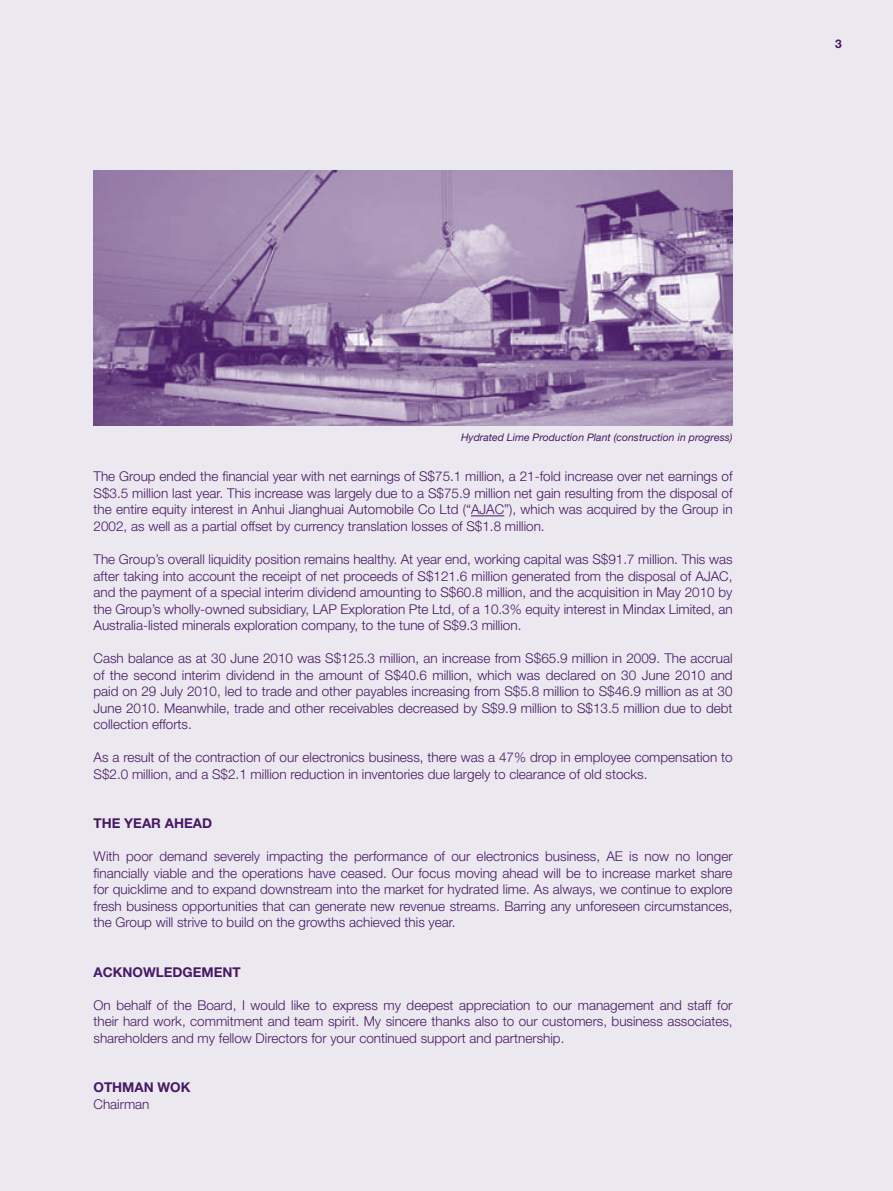
<style>
.page{position:relative;width:893px;height:1191px;background:#ece8ef}
.page>*{position:absolute;margin:0;border:0;box-sizing:border-box;transform-origin:0 0}
.t1{font:300 13.5px/16.5px "Helvetica Neue LT Std";color:#461964;text-align:justify}
.t2{font:700 13.5px "Helvetica Neue LT Std";color:#461964}
.t3{font:700 12px "Helvetica Neue LT Std";color:#461964}
.t4{font:italic 10.5px "Helvetica Neue LT Std";color:#461964}
</style>
<div class="page">
<hr style="left:471px;top:515px;width:33px;height:1px;background:#461964">
<img style="left:94px;top:170px;width:639px;height:255px">
<p class="t3" style="left:835px;top:36px;width:8px">3</p>
<p class="t4" style="left:461px;top:431px;width:273px">Hydrated Lime Production Plant (construction in progress)</p>
<p class="t1" style="left:94px;top:468px;width:641px">The Group ended the financial year with net earnings of S$75.1 million, a 21-fold increase over net earnings of S$3.5 million last year. This increase was largely due to a S$75.9 million net gain resulting from the disposal of the entire equity interest in Anhui Jianghuai Automobile Co Ltd (“AJAC”), which was acquired by the Group in 2002, as well as a partial offset by currency translation losses of S$1.8 million.</p>
<p class="t1" style="left:94px;top:550px;width:641px">The Group’s overall liquidity position remains healthy. At year end, working capital was S$91.7 million. This was after taking into account the receipt of net proceeds of S$121.6 million generated from the disposal of AJAC, and the payment of a special interim dividend amounting to S$60.8 million, and the acquisition in May 2010 by the Group’s wholly-owned subsidiary, LAP Exploration Pte Ltd, of a 10.3% equity interest in Mindax Limited, an Australia-listed minerals exploration company, to the tune of S$9.3 million.</p>
<p class="t1" style="left:94px;top:649px;width:641px">Cash balance as at 30 June 2010 was S$125.3 million, an increase from S$65.9 million in 2009. The accrual of the second interim dividend in the amount of S$40.6 million, which was declared on 30 June 2010 and paid on 29 July 2010, led to trade and other payables increasing from S$5.8 million to S$46.9 million as at 30<br>June 2010. Meanwhile, trade and other receivables decreased by S$9.9 million to S$13.5 million due to debt collection efforts.</p>
<p class="t1" style="left:94px;top:748px;width:641px">As a result of the contraction of our electronics business, there was a 47% drop in employee compensation to<br>S$2.0 million, and a S$2.1 million reduction in inventories due largely to clearance of old stocks.</p>
<p class="t2" style="left:94px;top:815px;width:120px">TH E YEAR AH EAD</p>
<p class="t1" style="left:94px;top:847px;width:641px">With poor demand severely impacting the performance of our electronics business, AE is now no longer financially viable and the operations have ceased. Our focus moving ahead will be to increase market share for quicklime and to expand downstream into the market for hydrated lime. As always, we continue to explore fresh business opportunities that can generate new revenue streams. Barring any unforeseen circumstances, the Group will strive to build on the growths achieved this year.</p>
<p class="t2" style="left:94px;top:963px;width:149px">ACKNOWLEDGEMENT</p>
<p class="t1" style="left:94px;top:996px;width:641px">On behalf of the Board, I would like to express my deepest appreciation to our management and staff for their hard work, commitment and team spirit. My sincere thanks also to our customers, business associates, shareholders and my fellow Directors for your continued support and partnership.</p>
<p class="t2" style="left:94px;top:1079px;width:40px">OTHMAN</p>
<p class="t2" style="left:158px;top:1079px;width:13px">WOK</p>
<p class="t1" style="left:94px;top:1095px;width:58px">Chairman</p>
</div>
